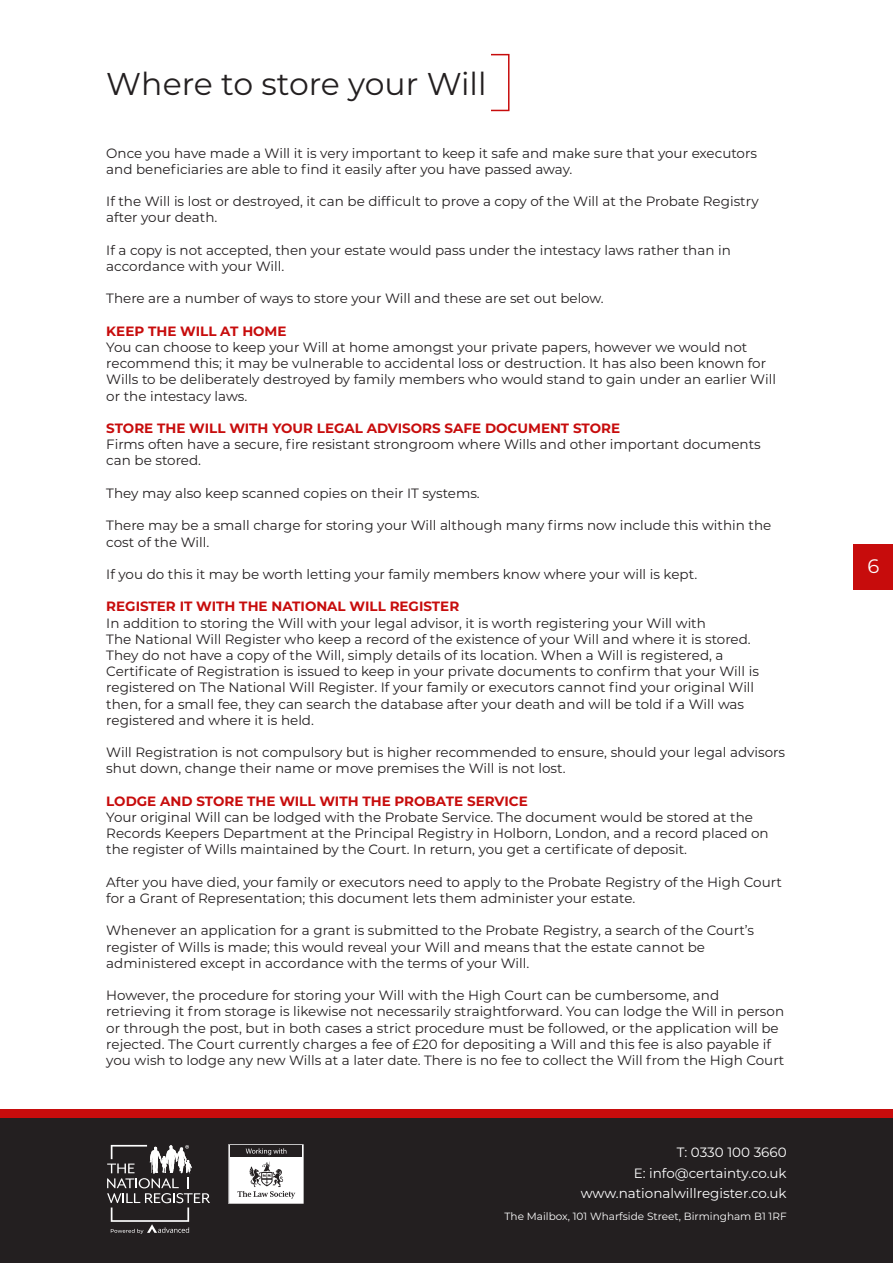
<style>
.page{position:relative;width:893px;height:1263px;background:#fff}
.page>*{position:absolute;margin:0;border:0;box-sizing:border-box;transform-origin:0 0}
.page_number{font:31.5px "Montserrat";color:#231f20}
.t1{font:19.5px "Montserrat";color:#fff}
.page_number-2{font:13.5px/16.2px "Montserrat";color:#231f20}
.page_number-3{font:700 13.5px "Montserrat";color:#c70c0c}
.t2{font:13.5px/20.4px "Montserrat";color:#fff;text-align:right}
.t3{font:10.5px "Montserrat";color:#fff}
</style>
<div class="page">
<div style="left:854px;top:544px;width:39px;height:45px;background:#c70c0c"></div>
<div style="left:0;top:1117px;width:893px;height:146px;background:#231f20"></div>
<svg style="left:107px;top:1145px;width:103px;height:89px"></svg>
<svg style="left:229px;top:1144px;width:75px;height:60px"></svg>
<div style="left:0;top:1109px;width:893px;height:8px;background:#c70c0c"></div>
<div style="left:399px;top:54px;width:110px;height:57px;border:2px solid #c70c0c"></div>
<div style="left:373px;top:36px;width:118px;height:87px;background:#fff"></div>
<p class="page_number" style="left:106px;top:63px;width:382px">Where to store your Will</p>
<p class="page_number-2" style="left:106px;top:144px;width:652px">Once you have made a Will it is very important to keep it safe and make sure that your executors and beneficiaries are able to find it easily after you have passed away.</p>
<p class="page_number-2" style="left:106px;top:193px;width:654px">If the Will is lost or destroyed, it can be difficult to prove a copy of the Will at the Probate Registry after your death.</p>
<p class="page_number-2" style="left:106px;top:241px;width:626px">If a copy is not accepted, then your estate would pass under the intestacy laws rather than in accordance with your Will.</p>
<p class="page_number-2" style="left:106px;top:290px;width:499px">There are a number of ways to store your Will and these are set out below.</p>
<p class="page_number-3" style="left:106px;top:321px;width:182px">KEEP THE WILL AT HOME</p>
<p class="page_number-2" style="left:106px;top:339px;width:671px">You can choose to keep your Will at home amongst your private papers, however we would not recommend this; it may be vulnerable to accidental loss or destruction. It has also been known for Wills to be deliberately destroyed by family members who would stand to gain under an earlier Will or the intestacy laws.</p>
<p class="page_number-3" style="left:106px;top:419px;width:515px">STORE THE WILL WITH YOUR LEGAL ADVISORS SAFE DOCUMENT STORE</p>
<p class="page_number-2" style="left:106px;top:436px;width:656px">Firms often have a secure, fire resistant strongroom where Wills and other important documents can be stored.</p>
<p class="page_number-2" style="left:106px;top:484px;width:375px">They may also keep scanned copies on their IT systems.</p>
<p class="page_number-2" style="left:106px;top:517px;width:666px">There may be a small charge for storing your Will although many firms now include this within the cost of the Will.</p>
<p class="page_number-2" style="left:106px;top:565px;width:592px">If you do this it may be worth letting your family members know where your will is kept.</p>
<p class="page_number-3" style="left:106px;top:597px;width:354px">REGISTER IT WITH THE NATIONAL WILL REGISTER</p>
<p class="page_number-2" style="left:106px;top:614px;width:654px">In addition to storing the Will with your legal advisor, it is worth registering your Will with<br>The National Will Register who keep a record of the existence of your Will and where it is stored.<br>They do not have a copy of the Will, simply details of its location. When a Will is registered, a Certificate of Registration is issued to keep in your private documents to confirm that your Will is registered on The National Will Register. If your family or executors cannot find your original Will then, for a small fee, they can search the database after your death and will be told if a Will was registered and where it is held.</p>
<p class="page_number-2" style="left:106px;top:744px;width:680px">Will Registration is not compulsory but is higher recommended to ensure, should your legal advisors shut down, change their name or move premises the Will is not lost.</p>
<p class="page_number-3" style="left:106px;top:791px;width:423px">LODGE AND STORE THE WILL WITH THE PROBATE SERVICE</p>
<p class="page_number-2" style="left:106px;top:808px;width:664px">Your original Will can be lodged with the Probate Service. The document would be stored at the<br>Records Keepers Department at the Principal Registry in Holborn, London, and a record placed on the register of Wills maintained by the Court. In return, you get a certificate of deposit.</p>
<p class="page_number-2" style="left:106px;top:873px;width:677px">After you have died, your family or executors need to apply to the Probate Registry of the High Court for a Grant of Representation; this document lets them administer your estate.</p>
<p class="page_number-2" style="left:106px;top:922px;width:649px">Whenever an application for a grant is submitted to the Probate Registry, a search of the Court’s register of Wills is made; this would reveal your Will and means that the estate cannot be administered except in accordance with the terms of your Will.</p>
<p class="page_number-2" style="left:106px;top:987px;width:680px">However, the procedure for storing your Will with the High Court can be cumbersome, and retrieving it from storage is likewise not necessarily straightforward. You can lodge the Will in person or through the post, but in both cases a strict procedure must be followed, or the application will be rejected. The Court currently charges a fee of £20 for depositing a Will and this fee is also payable if you wish to lodge any new Wills at a later date. There is no fee to collect the Will from the High Court</p>
<p class="t2" style="left:581px;top:1142px;width:207px">T: 0330 100 3660<br>E: info@certainty.co.uk www.nationalwillregister.co.uk</p>
<p class="t3" style="left:505px;top:1208px;width:284px">The Mailbox, 101 Wharfside Street, Birmingham B1 1RF</p>
<h2 class="t1" style="left:867px;top:553px;width:13px">6</h2>
</div>
